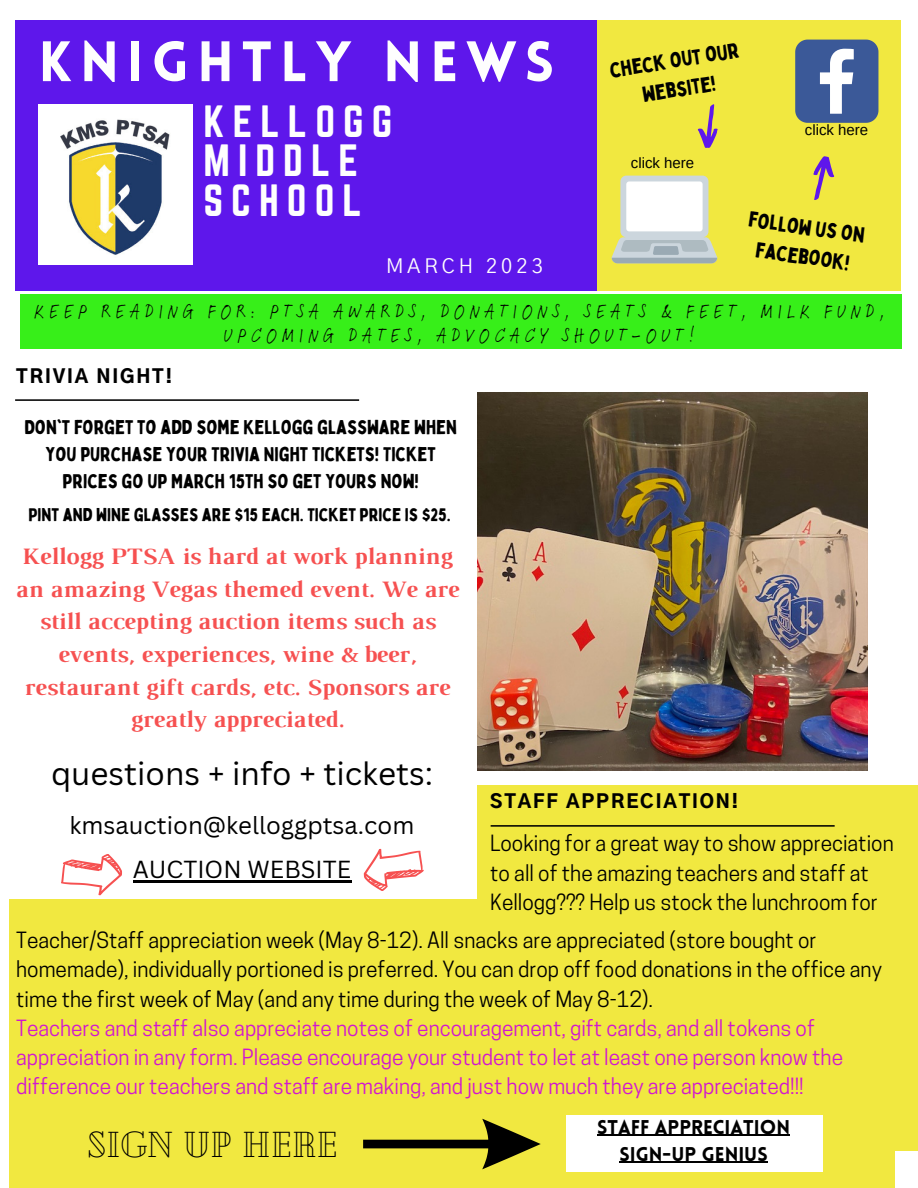
<style>
.page{position:relative;width:918px;height:1188px;background:#fff}
.page>*{position:absolute;margin:0;border:0;box-sizing:border-box;transform-origin:0 0}
.t1{font:900 55.65px "Lovelo";letter-spacing:.14em;color:#fefefe}
.t2{font:39.45px/39.3px "Norwester";letter-spacing:.205em;color:#fefefe}
.t3{font:36px "Cheque";color:#000}
.t4{font:31.5px "Canva Sans";color:#000}
.t5{font:700 24px/32.7px "Luthier";color:#f65151;text-align:center}
.t6{font:24px "Canva Sans";color:#000}
.t7{font:21px/29.2px "Cooper Hewitt";color:#000}
.t8{font:21px/29.2px "Cooper Hewitt";color:#d117d0}
.t9{font:21px/24.8px "Feltpen Com";letter-spacing:.225em;color:#000;text-align:center}
.t10{font:21px/29.2px "Bobby Jones";color:#000;text-align:center}
.t11{font:19.95px "Gothic A1";letter-spacing:.205em;color:#fefefe}
.t12{font:19.5px/27px "Bobby Jones";color:#000;text-align:center}
.t13{font:900 19.5px/27px "Lovelo";color:#000;text-align:center}
.t14{font:900 18.45px "Gothic A1";letter-spacing:.1em;color:#000}
.t15{font:18px "Bobby Jones";color:#000}
.t16{font:15px "Arimo";color:#000}
</style>
<div class="page">
<div style="left:15px;top:20px;width:582px;height:270px;background:#5e17eb"></div>
<img style="left:38px;top:105px;width:155px;height:159px">
<div style="left:597px;top:20px;width:303px;height:270px;background:#f1e840"></div>
<svg style="left:612px;top:176px;width:105px;height:87px;background:#dfe3d0"></svg>
<svg style="left:795px;top:40px;width:83px;height:83px;background:#5e76a6"></svg>
<svg style="left:813px;top:156px;width:22px;height:44px"></svg>
<svg style="left:697px;top:104px;width:21px;height:44px"></svg>
<div style="left:9px;top:900px;width:886px;height:288px;background:#f1e840"></div>
<svg style="left:15px;top:399px;width:344px;height:2px"></svg>
<div style="left:20px;top:294px;width:882px;height:55px;background:#37ef19"></div>
<img style="left:477px;top:393px;width:391px;height:378px">
<svg style="left:363px;top:848px;width:61px;height:43px"></svg>
<svg style="left:61px;top:854px;width:61px;height:42px"></svg>
<div style="left:477px;top:785px;width:441px;height:365px;background:#f1e840"></div>
<svg style="left:491px;top:825px;width:344px;height:2px"></svg>
<svg style="left:363px;top:1119px;width:178px;height:50px"></svg>
<div style="left:567px;top:1116px;width:255px;height:56px;background:#fff"></div>
<hr style="left:597px;top:1135px;width:193px;height:1px;background:#000">
<hr style="left:619px;top:1162px;width:149px;height:1px;background:#000">
<hr style="left:133px;top:880px;width:218px;height:3px;background:#000">
<h1 class="t1" style="left:38px;top:39px;width:517px">KNIGHTLY NEWS</h1>
<h2 class="t2" style="left:203px;top:101px;width:190px">KELLOGG<br>MIDDLE<br>SCHOOL</h2>
<p class="t11" style="left:386px;top:257px;width:158px">MARCH 2023</p>
<p class="t10" style="left:608px;top:55px;width:132px;rotate:-9deg">CHECK OUT OUR<br>WEBSITE!</p>
<p class="t16" style="left:631px;top:155px;width:65px">click here</p>
<p class="t16" style="left:805px;top:122px;width:65px">click here</p>
<p class="t10" style="left:751px;top:204px;width:118px;rotate:8deg">FOLLOW US ON<br>FACEBOOK!</p>
<p class="t9" style="left:34px;top:299px;width:852px">KEEP READING FOR: PTSA AWARDS, DONATIONS, SEATS &amp; FEET, MILK FUND,<br>UPCOMING DATES, ADVOCACY SHOUT-OUT!</p>
<p class="t14" style="left:16px;top:368px;width:157px">TRIVIA NIGHT!</p>
<p class="t12" style="left:24px;top:413px;width:434px">DON'T FORGET TO ADD SOME KELLOGG GLASSWARE WHEN<br>YOU PURCHASE YOUR TRIVIA NIGHT TICKETS! TICKET<br>PRICES GO UP MARCH 15TH SO GET YOURS NOW!</p>
<p class="t15" style="left:29px;top:503px;width:424px">PINT AND WINE GLASSES ARE $15 EACH. TICKET PRICE IS $25.</p>
<p class="t5" style="left:15px;top:542px;width:445px">Kellogg PTSA is hard at work planning an amazing Vegas themed event. We are still accepting auction items such as events, experiences, wine &amp; beer, restaurant gift cards, etc. Sponsors are greatly appreciated.</p>
<h3 class="t4" style="left:51px;top:751px;width:383px">questions + info + tickets:</h3>
<p class="t6" style="left:70px;top:809px;width:346px">kmsauction@kelloggptsa.com</p>
<p class="t6" style="left:133px;top:852px;width:220px">AUCTION WEBSITE</p>
<p class="t14" style="left:490px;top:793px;width:249px">STAFF APPRECIATION!</p>
<p class="t7" style="left:490px;top:832px;width:405px">Looking for a great way to show appreciation to all of the amazing teachers and staff at<br>Kellogg??? Help us stock the lunchroom for</p>
<p class="t7" style="left:16px;top:928px;width:867px">Teacher/Staff appreciation week (May 8-12). All snacks are appreciated (store bought or homemade), individually portioned is preferred. You can drop off food donations in the office any time the first week of May (and any time during the week of May 8-12).</p>
<p class="t8" style="left:16px;top:1016px;width:828px">Teachers and staff also appreciate notes of encouragement, gift cards, and all tokens of appreciation in any form. Please encourage your student to let at least one person know the difference our teachers and staff are making, and just how much they are appreciated!!!</p>
<h3 class="t3" style="left:88px;top:1121px;width:251px">SIGN UP HERE</h3>
<p class="t13" style="left:597px;top:1115px;width:194px">STAFF APPRECIATION<br>SIGN-UP GENIUS</p>
</div>
